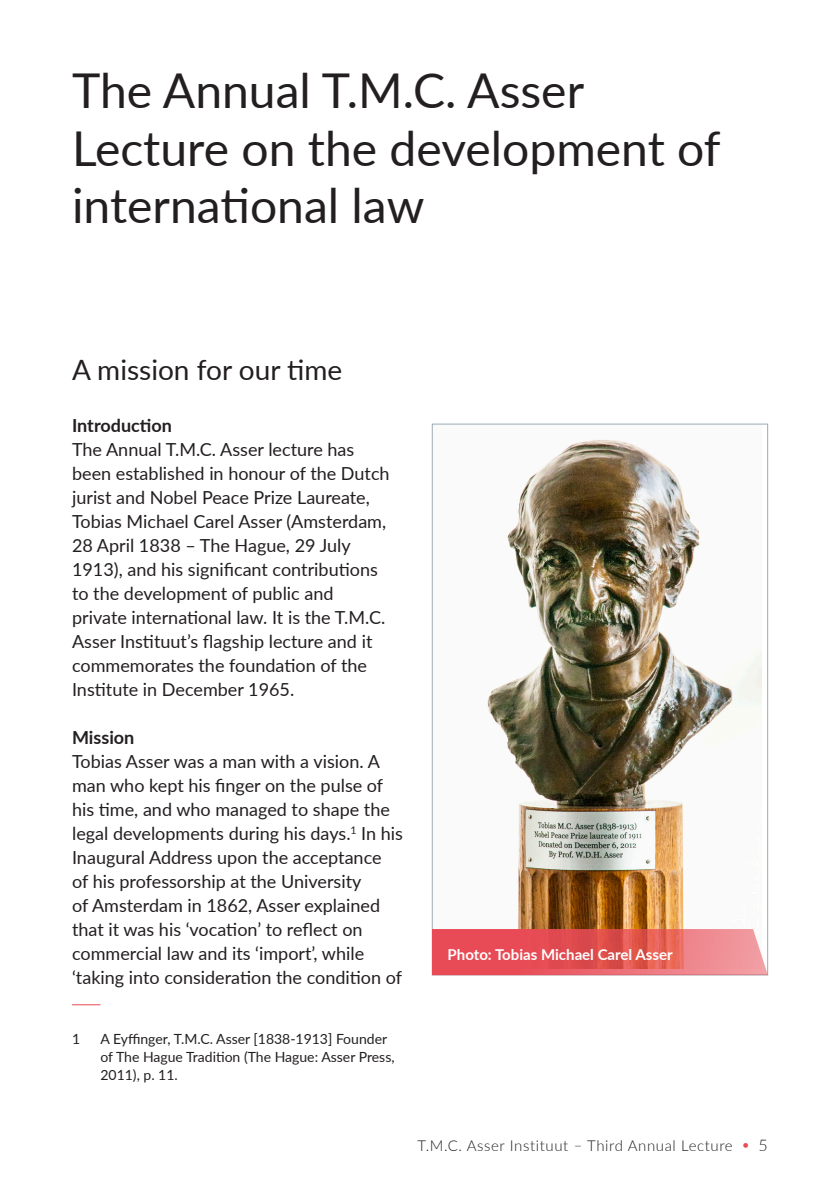
<style>
.page{position:relative;width:840px;height:1191px;background:#fff}
.page>*{position:absolute;margin:0;border:0;box-sizing:border-box;transform-origin:0 0}
.t1{font:48px/57.6px "Lato";color:#231f20}
.kop3{font:28px "Lato";color:#231f20}
.bodytekst_zwart{font:18px/24px "Lato";color:#231f20}
.t1_wit_zwart{font:700 18px "Lato";color:#231f20}
.t2{font:300 15px "Lato";letter-spacing:.04em;color:#231f20}
.Figuurbijschrift{font:700 15px "Lato";color:#fff}
.Noten{font:14px/18px "Lato";color:#231f20}
.s1{font-size:16px;color:#e94b56}
.s2{font-size:16px}
</style>
<div class="page">
<svg style="left:72px;top:1004px;width:28px;height:1px"></svg>
<img style="left:487px;top:439px;width:274px;height:490px">
<svg style="left:432px;top:929px;width:335px;height:46px;background:#e76367"></svg>
<p class="t1" style="left:72px;top:60px;width:649px">The Annual T.M.C. Asser<br>Lecture on the development of international law</p>
<p class="kop3" style="left:72px;top:350px;width:271px">A mission for our time</p>
<p class="t1_wit_zwart" style="left:72px;top:412px;width:101px">Introduction</p>
<p class="bodytekst_zwart" style="left:72px;top:437px;width:319px">The Annual T.M.C. Asser lecture has been established in honour of the Dutch jurist and Nobel Peace Prize Laureate, Tobias Michael Carel Asser (Amsterdam, 28 April 1838 – The Hague, 29 July 1913), and his significant contributions to the development of public and private international law. It is the T.M.C.<br>Asser Instituut’s flagship lecture and it commemorates the foundation of the Institute in December 1965.</p>
<p class="t1_wit_zwart" style="left:72px;top:724px;width:64px">Mission</p>
<p class="bodytekst_zwart" style="left:72px;top:749px;width:332px">Tobias Asser was a man with a vision. A man who kept his finger on the pulse of his time, and who managed to shape the legal developments during his days.<sup>1</sup> In his Inaugural Address upon the acceptance<br>of his professorship at the University<br>of Amsterdam in 1862, Asser explained that it was his ‘vocation’ to reflect on commercial law and its ‘import’, while ‘taking into consideration the condition of</p>
<p class="Noten" style="left:72px;top:1029px;width:10px">1</p>
<p class="Noten" style="left:100px;top:1029px;width:295px">A Eyffinger, T.M.C. Asser [1838-1913] Founder of The Hague Tradition (The Hague: Asser Press,<br>2011), p. 11.</p>
<p class="Figuurbijschrift" style="left:447px;top:943px;width:226px">Photo: Tobias Michael Carel Asser</p>
<p class="t2" style="left:417px;top:1135px;width:351px">T.M.C. Asser Instituut – Third Annual Lecture <span class="s1">•</span> <span class="s2">5</span></p>
</div>
